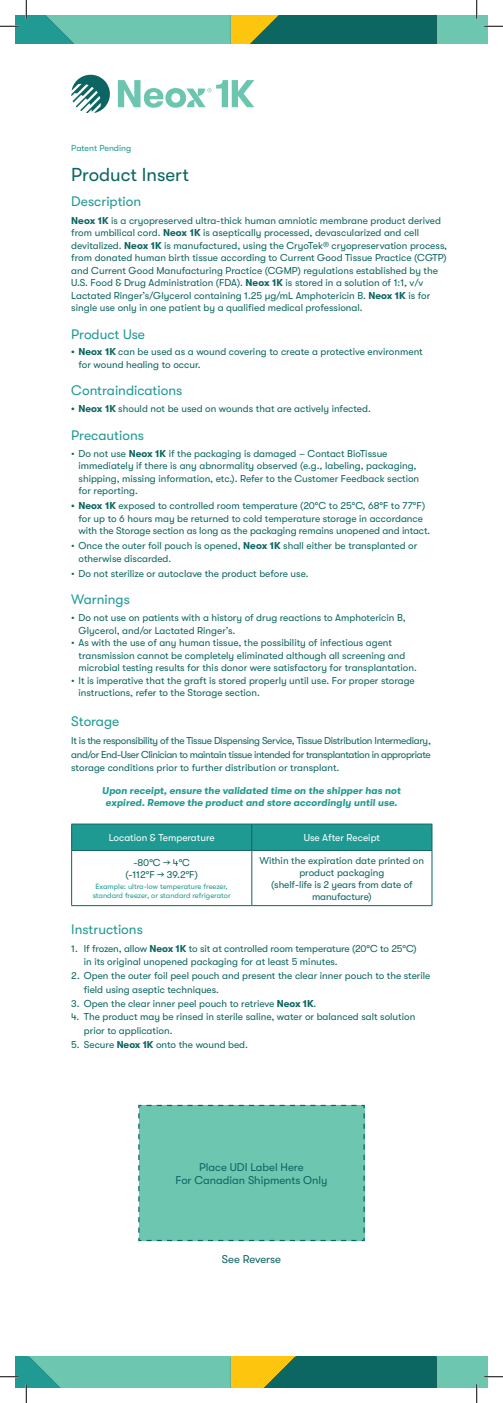
<style>
.page{position:relative;width:503px;height:1403px;background:#fff}
.page>*{position:absolute;margin:0;border:0;box-sizing:border-box;transform-origin:0 0}
.t1{font:18.75px "GT Walsheim";color:#0c6562}
.t2{font:13.75px "GT Walsheim";color:#1f9a93}
.t3{font:11.25px/13.5px "GT Walsheim";color:#0c6562;text-align:center}
.t4{font:10px/12.5px "GT Walsheim";color:#0c6661}
.t5{font:10px/12px "GT Walsheim";letter-spacing:-.005em;color:#0c6562;text-align:center}
.t6{font:10px/12.5px "GT Walsheim Bd Ob";color:#1f9a93;text-align:center}
.t7{font:10px "GT Walsheim";color:#fff}
.t8{font:8.75px "GT Walsheim";color:#219a93}
.t9{font:7.5px/8.8px "GT Walsheim";color:#219a93;text-align:center}
.s1{font-weight:700}
</style>
<div class="page">
<hr style="left:71px;top:823px;width:181px;height:1px;background:#0c6562">
<hr style="left:252px;top:823px;width:180px;height:1px;background:#0c6562">
<div style="left:71px;top:824px;width:361px;height:26px;background:#1f9a93"></div>
<hr style="left:71px;top:850px;width:181px;height:1px;background:#0c6562">
<hr style="left:71px;top:850px;width:1px;height:55px;background:#0c6562">
<hr style="left:252px;top:850px;width:180px;height:1px;background:#0c6562">
<hr style="left:251px;top:850px;width:1px;height:55px;background:#0c6562">
<hr style="left:431px;top:850px;width:1px;height:55px;background:#0c6562">
<hr style="left:71px;top:905px;width:181px;height:1px;background:#0c6562">
<hr style="left:252px;top:905px;width:180px;height:1px;background:#0c6562">
<div style="left:138px;top:1104px;width:227px;height:137px;background:#6dc7b0"></div>
<svg style="left:71px;top:74px;width:39px;height:39px"></svg>
<svg style="left:118px;top:80px;width:136px;height:28px"></svg>
<svg style="left:0;top:0;width:502px;height:43px"></svg>
<svg style="left:0;top:1356px;width:502px;height:46px"></svg>
<p class="t8" style="left:71px;top:143px;width:61px">Patent Pending</p>
<h1 class="t1" style="left:71px;top:164px;width:119px">Product Insert</h1>
<h2 class="t2" style="left:71px;top:194px;width:71px">Description</h2>
<p class="t4" style="left:71px;top:214px;width:377px"><span class="s1">Neox 1K</span> is a cryopreserved ultra-thick human amniotic membrane product derived from umbilical cord. <span class="s1">Neox 1K</span> is aseptically processed, devascularized and cell devitalized. <span class="s1">Neox 1K</span> is manufactured, using the CryoTek® cryopreservation process, from donated human birth tissue according to Current Good Tissue Practice (CGTP) and Current Good Manufacturing Practice (CGMP) regulations established by the U.S. Food &amp; Drug Administration (FDA). <span class="s1">Neox 1K</span> is stored in a solution of 1:1, v/v Lactated Ringer’s/Glycerol containing 1.25 µg/mL Amphotericin B. <span class="s1">Neox 1K</span> is for single use only in one patient by a qualified medical professional.</p>
<h2 class="t2" style="left:71px;top:327px;width:75px">Product Use</h2>
<p class="t4" style="left:78px;top:346px;width:345px;text-indent:-7px"><span class="s1">• Neox 1K</span> can be used as a wound covering to create a protective environment for wound healing to occur.</p>
<h2 class="t2" style="left:71px;top:383px;width:112px">Contraindications</h2>
<p class="t4" style="left:71px;top:402px;width:301px"><span class="s1">• Neox 1K</span> should not be used on wounds that are actively infected.</p>
<h2 class="t2" style="left:71px;top:428px;width:74px">Precautions</h2>
<p class="t4" style="left:78px;top:447px;width:342px;text-indent:-7px">• Do not use <span class="s1">Neox 1K</span> if the packaging is damaged – Contact BioTissue immediately if there is any abnormality observed (e.g., labeling, packaging, shipping, missing information, etc.). Refer to the Customer Feedback section for reporting.</p>
<p class="t4" style="left:78px;top:499px;width:353px;text-indent:-7px"><span class="s1">• Neox 1K</span> exposed to controlled room temperature (20°C to 25°C, 68°F to 77°F) for up to 6 hours may be returned to cold temperature storage in accordance with the Storage section as long as the packaging remains unopened and intact.</p>
<p class="t4" style="left:78px;top:539px;width:340px;text-indent:-7px">• Once the outer foil pouch is opened, <span class="s1">Neox 1K</span> shall either be transplanted or otherwise discarded.</p>
<p class="t4" style="left:71px;top:567px;width:239px">• Do not sterilize or autoclave the product before use.</p>
<h2 class="t2" style="left:71px;top:591px;width:60px">Warnings</h2>
<p class="t4" style="left:78px;top:612px;width:328px;text-indent:-7px">• Do not use on patients with a history of drug reactions to Amphotericin B,<br>Glycerol, and/or Lactated Ringer’s.</p>
<p class="t4" style="left:78px;top:637px;width:340px;text-indent:-7px">• As with the use of any human tissue, the possibility of infectious agent transmission cannot be completely eliminated although all screening and microbial testing results for this donor were satisfactory for transplantation.</p>
<p class="t4" style="left:78px;top:674px;width:338px;text-indent:-7px">• It is imperative that the graft is stored properly until use. For proper storage instructions, refer to the Storage section.</p>
<h2 class="t2" style="left:71px;top:714px;width:50px">Storage</h2>
<p class="t4" style="left:71px;top:733px;width:361px;line-height:13.8px;text-align:justify">It is the responsibility of the Tissue Dispensing Service, Tissue Distribution Intermediary, and/or End-User Clinician to maintain tissue intended for transplantation in appropriate storage conditions prior to further distribution or transplant.</p>
<p class="t6" style="left:102px;top:784px;width:300px">Upon receipt, ensure the validated time on the shipper has not expired. Remove the product and store accordingly until use.</p>
<p class="t7" style="left:109px;top:832px;width:107px">Location &amp; Temperature</p>
<p class="t7" style="left:303px;top:832px;width:78px">Use After Receipt</p>
<p class="t5" style="left:125px;top:856px;width:74px">-80°C → 4°C (-112°F → 39.2°F)</p>
<p class="t9" style="left:93px;top:882px;width:139px">Example: ultra-low temperature freezer, standard freezer, or standard refrigerator</p>
<p class="t5" style="left:259px;top:854px;width:166px">Within the expiration date printed on product packaging<br>(shelf-life is 2 years from date of manufacture)</p>
<h2 class="t2" style="left:71px;top:922px;width:73px">Instructions</h2>
<p class="t4" style="left:84px;top:941px;width:334px;line-height:13.8px;text-indent:-12px">1. If frozen, allow <span class="s1">Neox 1K</span> to sit at controlled room temperature (20°C to 25°C) in its original unopened packaging for at least 5 minutes.</p>
<p class="t4" style="left:84px;top:969px;width:348px;line-height:13.8px;text-indent:-12px">2. Open the outer foil peel pouch and present the clear inner pouch to the sterile field using aseptic techniques.</p>
<p class="t4" style="left:71px;top:997px;width:246px">3. Open the clear inner peel pouch to retrieve <span class="s1">Neox 1K</span>.</p>
<p class="t4" style="left:84px;top:1010px;width:333px;line-height:13.8px;text-indent:-12px">4. The product may be rinsed in sterile saline, water or balanced salt solution prior to application.</p>
<p class="t4" style="left:71px;top:1038px;width:178px">5. Secure <span class="s1">Neox 1K</span> onto the wound bed.</p>
<p class="t3" style="left:175px;top:1160px;width:154px">Place UDI Label Here<br>For Canadian Shipments Only</p>
<p class="t3" style="left:222px;top:1252px;width:61px">See Reverse</p>
</div>
